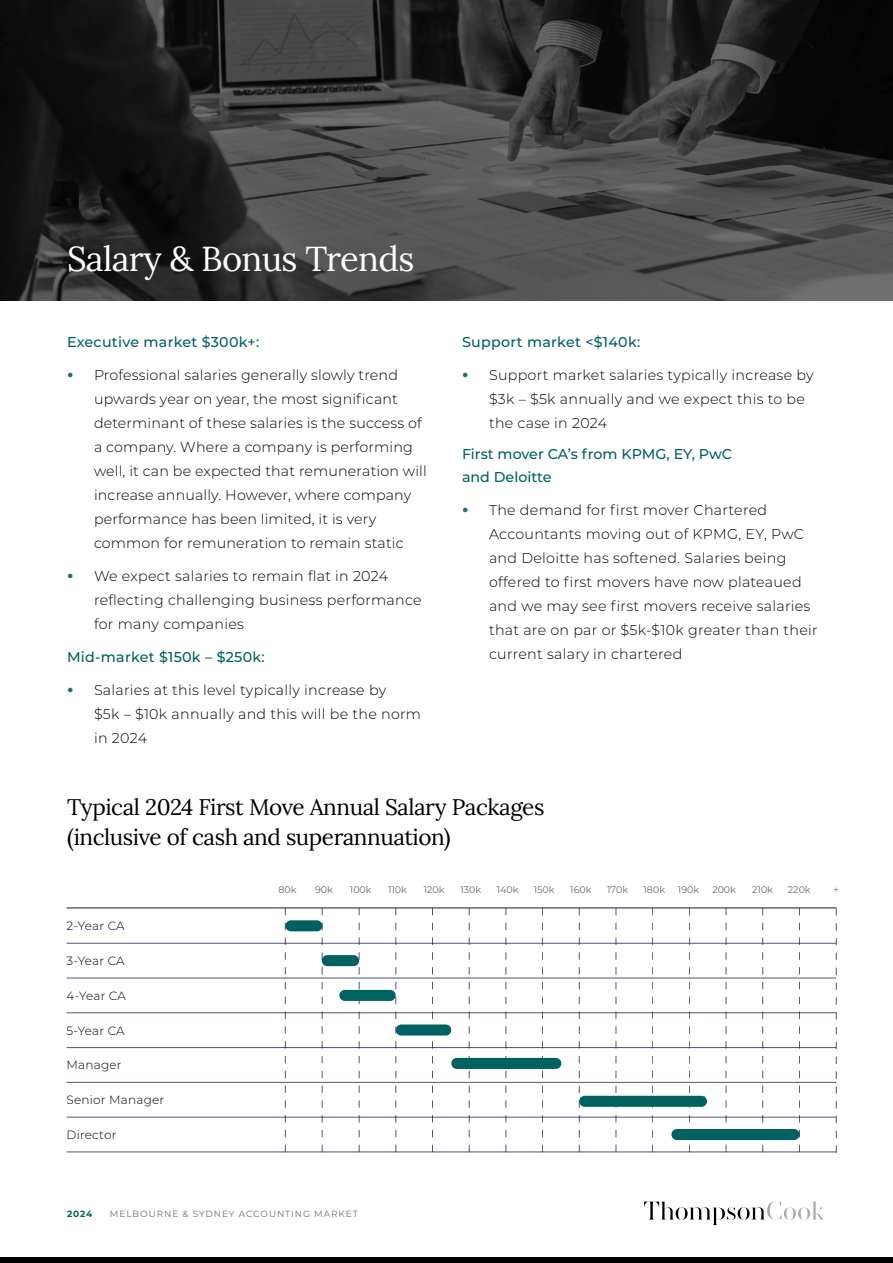
<style>
.page{position:relative;width:893px;height:1263px;background:#fff}
.page>*{position:absolute;margin:0;border:0;box-sizing:border-box;transform-origin:0 0}
.t1{font:34.5px "Lora";letter-spacing:-.02em;color:#fff}
.t2{font:22.5px/30px "Lora";letter-spacing:-.02em;color:#000}
.t3{font:300 14.25px/24px "Montserrat";letter-spacing:.01em;color:#000}
.t4{font:500 14.25px/22.5px "Montserrat";letter-spacing:.015em;color:#006161}
.t5{font:300 12px "Montserrat";letter-spacing:.02em;color:#000}
.t6{font:9.45px "Montserrat";color:#666973}
.t7{font:9px "Montserrat";letter-spacing:.1em;color:#6d6e71}
.t8{font:700 9px "Montserrat";color:#006161}
.s1{font-weight:700;font-size:18px;color:#1f6e78}
</style>
<div class="page">
<svg style="left:644px;top:1201px;width:180px;height:24px"></svg>
<div style="left:0;top:1257px;width:893px;height:6px;background:#000"></div>
<img style="left:0;top:0;width:893px;height:301px">
<svg style="left:836px;top:908px;width:1px;height:245px"></svg>
<hr style="left:67px;top:1152px;width:769px;height:1px;background:#1c174c">
<svg style="left:396px;top:908px;width:1px;height:244px"></svg>
<svg style="left:359px;top:908px;width:1px;height:244px"></svg>
<svg style="left:322px;top:908px;width:1px;height:244px"></svg>
<svg style="left:285px;top:908px;width:1px;height:244px"></svg>
<hr style="left:67px;top:943px;width:769px;height:1px;background:#1c174c">
<hr style="left:67px;top:978px;width:769px;height:1px;background:#1c174c">
<hr style="left:67px;top:1012px;width:769px;height:1px;background:#1c174c">
<hr style="left:67px;top:1047px;width:769px;height:1px;background:#1c174c">
<hr style="left:67px;top:1082px;width:769px;height:1px;background:#1c174c">
<hr style="left:67px;top:1117px;width:769px;height:1px;background:#1c174c">
<hr style="left:67px;top:907px;width:769px;height:1px;background:#1c174c">
<svg style="left:432px;top:908px;width:1px;height:244px"></svg>
<svg style="left:469px;top:908px;width:1px;height:244px"></svg>
<svg style="left:506px;top:908px;width:1px;height:244px"></svg>
<svg style="left:542px;top:908px;width:1px;height:244px"></svg>
<svg style="left:579px;top:908px;width:1px;height:244px"></svg>
<svg style="left:616px;top:908px;width:1px;height:244px"></svg>
<svg style="left:652px;top:908px;width:1px;height:244px"></svg>
<svg style="left:689px;top:908px;width:1px;height:244px"></svg>
<svg style="left:726px;top:908px;width:1px;height:244px"></svg>
<svg style="left:762px;top:908px;width:1px;height:244px"></svg>
<svg style="left:799px;top:908px;width:1px;height:244px"></svg>
<div style="left:285px;top:920px;width:37px;height:11px;background:#006161;border-radius:6px"></div>
<div style="left:322px;top:955px;width:37px;height:11px;background:#006161;border-radius:6px"></div>
<div style="left:339px;top:990px;width:57px;height:11px;background:#006161;border-radius:6px"></div>
<div style="left:396px;top:1024px;width:55px;height:11px;background:#006161;border-radius:6px"></div>
<div style="left:451px;top:1058px;width:110px;height:11px;background:#006161;border-radius:6px"></div>
<div style="left:579px;top:1096px;width:128px;height:11px;background:#006161;border-radius:6px"></div>
<div style="left:671px;top:1129px;width:129px;height:11px;background:#006161;border-radius:6px"></div>
<h1 class="t1" style="left:67px;top:232px;width:349px">Salary &amp; Bonus Trends</h1>
<p class="t4" style="left:67px;top:330px;width:194px">Executive market $300k+:</p>
<p class="t3" style="left:94px;top:362px;width:334px;text-indent:-27px"><span class="s1">•</span> Professional salaries generally slowly trend upwards year on year, the most significant determinant of these salaries is the success of a company. Where a company is performing well, it can be expected that remuneration will increase annually. However, where company performance has been limited, it is very common for remuneration to remain static</p>
<p class="t3" style="left:94px;top:563px;width:329px;text-indent:-27px"><span class="s1">•</span> We expect salaries to remain flat in 2024 reflecting challenging business performance for many companies</p>
<p class="t4" style="left:67px;top:645px;width:199px">Mid-market $150k – $250k:</p>
<p class="t3" style="left:94px;top:677px;width:329px;text-indent:-27px"><span class="s1">•</span> Salaries at this level typically increase by<br>$5k – $10k annually and this will be the norm in 2024</p>
<p class="t4" style="left:462px;top:330px;width:180px">Support market &lt;$140k:</p>
<p class="t3" style="left:489px;top:362px;width:326px;text-indent:-27px"><span class="s1">•</span> Support market salaries typically increase by $3k – $5k annually and we expect this to be the case in 2024</p>
<p class="t4" style="left:462px;top:442px;width:272px">First mover CA’s from KPMG, EY, PwC and Deloitte</p>
<p class="t3" style="left:489px;top:497px;width:330px;text-indent:-27px"><span class="s1">•</span> The demand for first mover Chartered Accountants moving out of KPMG, EY, PwC and Deloitte has softened. Salaries being offered to first movers have now plateaued and we may see first movers receive salaries that are on par or $5k-$10k greater than their current salary in chartered</p>
<h2 class="t2" style="left:67px;top:790px;width:479px">Typical 2024 First Move Annual Salary Packages (inclusive of cash and superannuation)</h2>
<p class="t5" style="left:67px;top:918px;width:60px">2-Year CA</p>
<p class="t5" style="left:67px;top:953px;width:60px">3-Year CA</p>
<p class="t5" style="left:67px;top:987px;width:61px">4-Year CA</p>
<p class="t5" style="left:67px;top:1022px;width:60px">5-Year CA</p>
<p class="t5" style="left:67px;top:1057px;width:57px">Manager</p>
<p class="t5" style="left:67px;top:1092px;width:99px">Senior Manager</p>
<p class="t5" style="left:67px;top:1126px;width:51px">Director</p>
<p class="t6" style="left:278px;top:883px;width:20px">80k</p>
<p class="t6" style="left:315px;top:883px;width:19px">90k</p>
<p class="t6" style="left:350px;top:883px;width:23px">100k</p>
<p class="t6" style="left:388px;top:883px;width:20px">110k</p>
<p class="t6" style="left:424px;top:883px;width:22px">120k</p>
<p class="t6" style="left:460px;top:883px;width:22px">130k</p>
<p class="t6" style="left:497px;top:883px;width:23px">140k</p>
<p class="t6" style="left:534px;top:883px;width:22px">150k</p>
<p class="t6" style="left:570px;top:883px;width:23px">160k</p>
<p class="t6" style="left:607px;top:883px;width:22px">170k</p>
<p class="t6" style="left:644px;top:883px;width:23px">180k</p>
<p class="t6" style="left:678px;top:883px;width:23px">190k</p>
<p class="t6" style="left:712px;top:883px;width:25px">200k</p>
<p class="t6" style="left:752px;top:883px;width:22px">210k</p>
<p class="t6" style="left:788px;top:883px;width:24px">220k</p>
<p class="t6" style="left:833px;top:883px;width:7px">+</p>
<p class="t8" style="left:67px;top:1207px;width:27px">2024</p>
<p class="t7" style="left:110px;top:1207px;width:249px">MELBOURNE &amp; SYDNEY ACCOUNTING MARKET</p>
</div>
